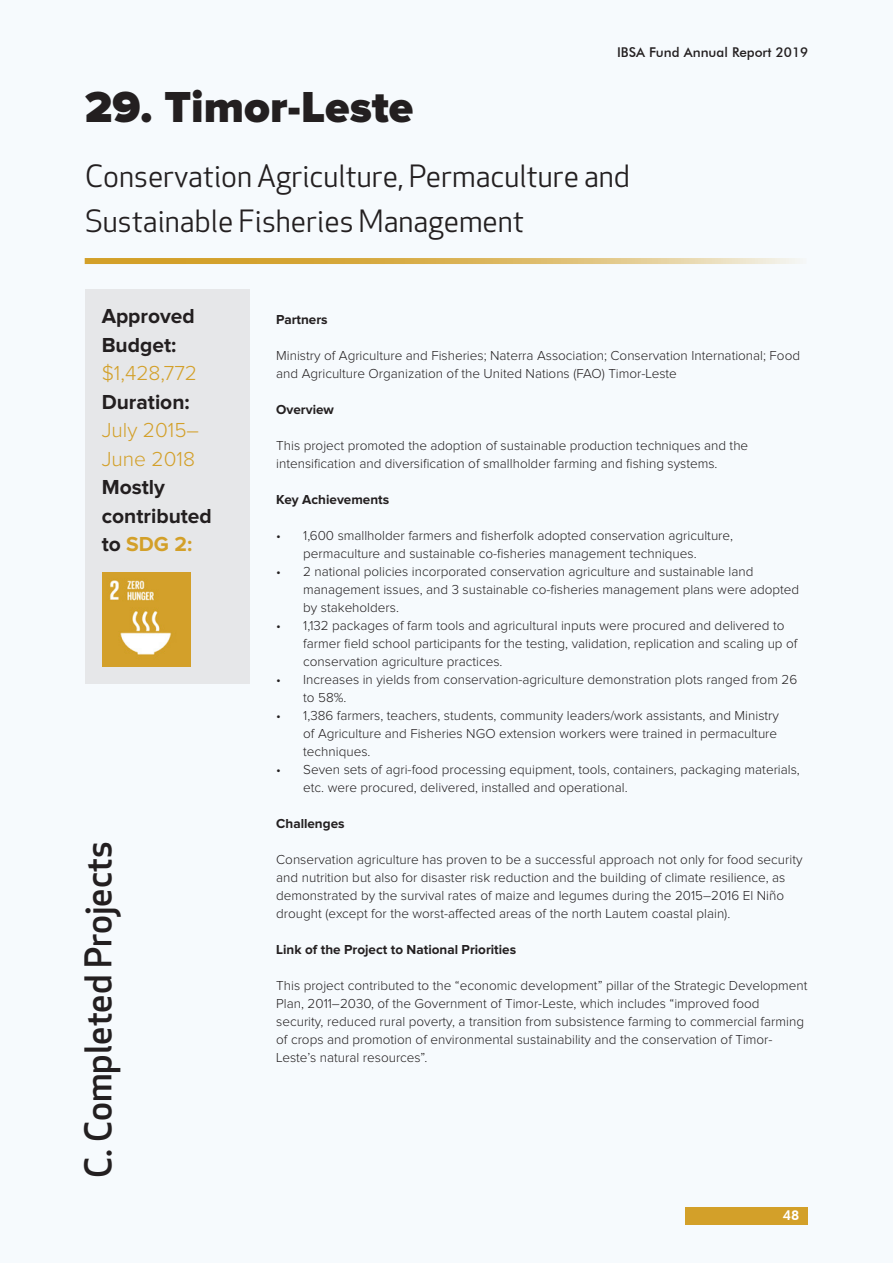
<style>
.page{position:relative;width:893px;height:1263px;background:#f6fafd}
.page>*{position:absolute;margin:0;border:0;box-sizing:border-box;transform-origin:0 0}
.Country_Title{font:900 45px "Proxima Nova";color:#231f20}
.Header_Style{font:500 36px "Apex New";color:#231f20}
.t1{font:30px "Apex New";color:#231f20}
.Key_Facts{font:700 21px/28.5px "Proxima Nova";color:#231f20}
.Key_Facts-2{font:300 21px/28.5px "Proxima Nova";color:#d3a029}
.t2{font:300 13.5px/18px "Proxima Nova";color:#231f20}
.Subheader{font:700 13.5px "Proxima Nova";color:#231f20}
.t3{font:500 13.5px "Futura BT";color:#231f20}
.t4{font:800 13.5px "Futura BT";color:#fff}
.s1{font-weight:300;color:#d3a029}
.s2{color:#d3a029}
</style>
<div class="page">
<div style="left:686px;top:1207px;width:122px;height:17px;background:#d3a029"></div>
<div style="left:85px;top:289px;width:165px;height:395px;background:#e6e7e9"></div>
<svg style="left:85px;top:258px;width:712px;height:6px;background:#dcb965"></svg>
<img style="left:103px;top:573px;width:88px;height:93px">
<p class="Country_Title" style="left:85px;top:86px;width:330px">29. Timor-Leste</p>
<p class="t3" style="left:617px;top:44px;width:193px">IBSA Fund Annual Report 2019</p>
<p class="t1" style="left:85px;top:157px;width:546px">Conservation Agriculture, Permaculture and</p>
<p class="t1" style="left:85px;top:202px;width:441px">Sustainable Fisheries Management</p>
<p class="Key_Facts" style="left:102px;top:303px;width:97px">Approved<br>Budget: <span class="s1">$1,428,772</span></p>
<p class="Key_Facts" style="left:102px;top:388px;width:90px">Duration:</p>
<p class="Key_Facts-2" style="left:102px;top:417px;width:99px">July 2015–<br>June 2018</p>
<p class="Key_Facts" style="left:102px;top:474px;width:65px">Mostly</p>
<p class="Key_Facts" style="left:102px;top:502px;width:112px">contributed to <span class="s2">SDG 2:</span></p>
<p class="Header_Style" style="left:74px;top:1178px;width:338px;rotate:-90deg">C. Completed Projects</p>
<p class="Subheader" style="left:276px;top:313px;width:53px">Partners</p>
<p class="t2" style="left:276px;top:347px;width:525px">Ministry of Agriculture and Fisheries; Naterra Association; Conservation International; Food and Agriculture Organization of the United Nations (FAO) Timor-Leste</p>
<p class="Subheader" style="left:276px;top:403px;width:59px">Overview</p>
<p class="t2" style="left:276px;top:437px;width:474px">This project promoted the adoption of sustainable production techniques and the intensification and diversification of smallholder farming and fishing systems.</p>
<p class="Subheader" style="left:276px;top:493px;width:114px">Key Achievements</p>
<p class="t2" style="left:303px;top:527px;width:431px;text-indent:-27px">• 1,600 smallholder farmers and fisherfolk adopted conservation agriculture, permaculture and sustainable co-fisheries management techniques.</p>
<p class="t2" style="left:303px;top:563px;width:498px;text-indent:-27px">• 2 national policies incorporated conservation agriculture and sustainable land management issues, and 3 sustainable co-fisheries management plans were adopted by stakeholders.</p>
<p class="t2" style="left:303px;top:617px;width:496px;text-indent:-27px">• 1,132 packages of farm tools and agricultural inputs were procured and delivered to farmer field school participants for the testing, validation, replication and scaling up of conservation agriculture practices.</p>
<p class="t2" style="left:303px;top:671px;width:495px;text-indent:-27px">• Increases in yields from conservation-agriculture demonstration plots ranged from 26 to 58%.</p>
<p class="t2" style="left:303px;top:707px;width:477px;text-indent:-27px">• 1,386 farmers, teachers, students, community leaders/work assistants, and Ministry of Agriculture and Fisheries NGO extension workers were trained in permaculture techniques.</p>
<p class="t2" style="left:303px;top:761px;width:498px;text-indent:-27px">• Seven sets of agri-food processing equipment, tools, containers, packaging materials, etc. were procured, delivered, installed and operational.</p>
<p class="Subheader" style="left:276px;top:817px;width:70px">Challenges</p>
<p class="t2" style="left:276px;top:851px;width:528px">Conservation agriculture has proven to be a successful approach not only for food security and nutrition but also for disaster risk reduction and the building of climate resilience, as demonstrated by the survival rates of maize and legumes during the 2015–2016 El Niño drought (except for the worst-affected areas of the north Lautem coastal plain).</p>
<p class="Subheader" style="left:276px;top:943px;width:241px">Link of the Project to National Priorities</p>
<p class="t2" style="left:276px;top:977px;width:533px">This project contributed to the “economic development” pillar of the Strategic Development Plan, 2011–2030, of the Government of Timor-Leste, which includes “improved food security, reduced rural poverty, a transition from subsistence farming to commercial farming of crops and promotion of environmental sustainability and the conservation of Timor-Leste’s natural resources”.</p>
<p class="t4" style="left:783px;top:1207px;width:18px">48</p>
</div>
